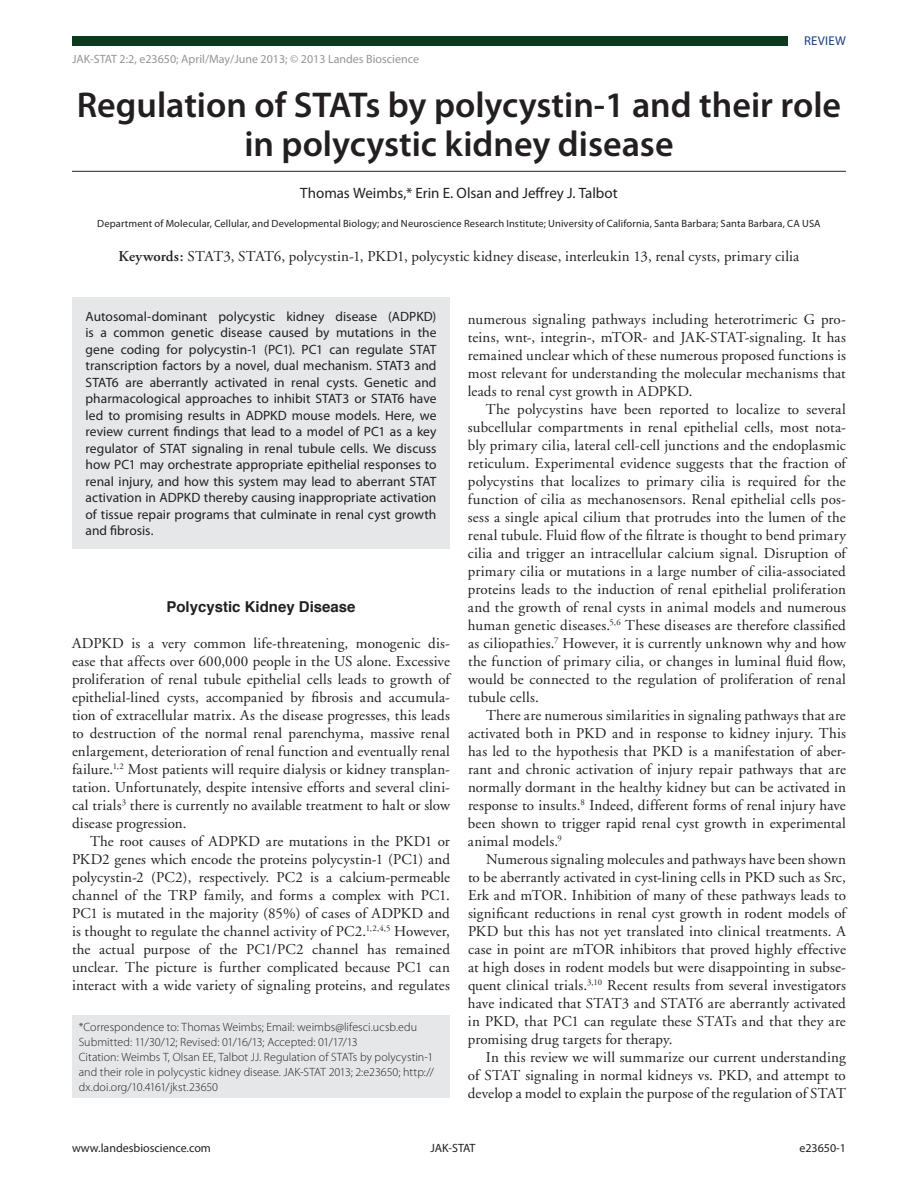
<style>
.page{position:relative;width:918px;height:1188px;background:#fff}
.page>*{position:absolute;margin:0;border:0;box-sizing:border-box;transform-origin:0 0}
.t1{font:600 36px/39px "Myriad Pro";color:#231f20;text-align:center}
.t2{font:15px/18px "Adobe Garamond";letter-spacing:.01em;color:#231f20;text-align:justify}
.t3{font:15px "Myriad Pro";color:#231f20}
.t4{font:700 15px "Helvetica";color:#231f20}
.t5{font:13.5px/16.5px "Myriad Pro";color:#231f20;text-align:justify}
.t6{font:12.75px "Myriad Pro";letter-spacing:.02em;color:#193f7c}
.t7{font:300 12px/15px "Myriad Pro";letter-spacing:.005em;color:#231f20}
.t8{font:12px "Myriad Pro";color:#939598}
.t9{font:12px "Myriad Pro";color:#231f20}
.t10{font:10.5px "Myriad Pro";letter-spacing:.015em;color:#231f20}
.s1{font-weight:600}
</style>
<div class="page">
<div style="left:72px;top:36px;width:715px;height:10px;background:#0b3b1c"></div>
<div style="left:72px;top:1016px;width:378px;height:82px;background:#e6e7e9"></div>
<div style="left:72px;top:297px;width:378px;height:252px;background:#e6e7e9"></div>
<hr style="left:72px;top:171px;width:774px;height:1px;background:#231f20">
<p class="t8" style="left:72px;top:52px;width:349px">JAK-STAT 2:2, e23650; April/May/June 2013; © 2013 Landes Bioscience</p>
<p class="t6" style="left:804px;top:32px;width:43px">REVIEW</p>
<h1 class="t1" style="left:77px;top:85px;width:766px">Regulation of STATs by polycystin-1 and their role in polycystic kidney disease</h1>
<p class="t3" style="left:300px;top:184px;width:319px">Thomas Weimbs,* Erin E. Olsan and Jeffrey J. Talbot</p>
<p class="t10" style="left:97px;top:217px;width:725px">Department of Molecular, Cellular, and Developmental Biology; and Neuroscience Research Institute; University of California, Santa Barbara; Santa Barbara, CA USA</p>
<p class="t2" style="left:119px;top:248px;width:682px"><span class="s1">Keywords:</span> STAT3, STAT6, polycystin-1, PKD1, polycystic kidney disease, interleukin 13, renal cysts, primary cilia</p>
<p class="t5" style="left:86px;top:308px;width:353px">Autosomal-dominant polycystic kidney disease (ADPKD) is a common genetic disease caused by mutations in the gene coding for polycystin-1 (PC1). PC1 can regulate STAT transcription factors by a novel, dual mechanism. STAT3 and STAT6 are aberrantly activated in renal cysts. Genetic and pharmacological approaches to inhibit STAT3 or STAT6 have led to promising results in ADPKD mouse models. Here, we review current findings that lead to a model of PC1 as a key regulator of STAT signaling in renal tubule cells. We discuss how PC1 may orchestrate appropriate epithelial responses to renal injury, and how this system may lead to aberrant STAT activation in ADPKD thereby causing inappropriate activation of tissue repair programs that culminate in renal cyst growth and fibrosis.</p>
<p class="t4" style="left:166px;top:595px;width:191px">Polycystic Kidney Disease</p>
<p class="t2" style="left:72px;top:635px;width:380px">ADPKD is a very common life-threatening, monogenic dis&shy;ease that affects over 600,000 people in the US alone. Excessive proliferation of renal tubule epithelial cells leads to growth of epithelial-lined cysts, accompanied by fibrosis and accumula&shy;tion of extracellular matrix. As the disease progresses, this leads to destruction of the normal renal parenchyma, massive renal enlargement, deterioration of renal function and eventually renal failure.<sup>1,2</sup> Most patients will require dialysis or kidney transplan&shy;tation. Unfortunately, despite intensive efforts and several clini&shy;cal trials<sup>3</sup> there is currently no available treatment to halt or slow disease progression.</p>
<p class="t2" style="left:72px;top:833px;width:380px;text-indent:18px">The root causes of ADPKD are mutations in the PKD1 or PKD2 genes which encode the proteins polycystin-1 (PC1) and polycystin-2 (PC2), respectively. PC2 is a calcium-permeable channel of the TRP family, and forms a complex with PC1.<br>PC1 is mutated in the majority (85%) of cases of ADPKD and is thought to regulate the channel activity of PC2.<sup>1,2,4,5</sup> However, the actual purpose of the PC1/PC2 channel has remained unclear. The picture is further complicated because PC1 can interact with a wide variety of signaling proteins, and regulates</p>
<p class="t7" style="left:79px;top:1020px;width:357px">*Correspondence to: Thomas Weimbs; Email: weimbs@lifesci.ucsb.edu Submitted: 11/30/12; Revised: 01/16/13; Accepted: 01/17/13<br>Citation: Weimbs T, Olsan EE, Talbot JJ. Regulation of STATs by polycystin-1 and their role in polycystic kidney disease. JAK-STAT 2013; 2:e23650; http:// dx.doi.org/10.4161/jkst.23650</p>
<p class="t2" style="left:468px;top:311px;width:379px">numerous signaling pathways including heterotrimeric G pro&shy;teins, wnt-, integrin-, mTOR- and JAK-STAT-signaling. It has remained unclear which of these numerous proposed functions is most relevant for understanding the molecular mechanisms that leads to renal cyst growth in ADPKD.</p>
<p class="t2" style="left:468px;top:401px;width:380px;text-indent:18px">The polycystins have been reported to localize to several subcellular compartments in renal epithelial cells, most nota&shy;bly primary cilia, lateral cell-cell junctions and the endoplasmic reticulum. Experimental evidence suggests that the fraction of polycystins that localizes to primary cilia is required for the function of cilia as mechanosensors. Renal epithelial cells pos&shy;sess a single apical cilium that protrudes into the lumen of the renal tubule. Fluid flow of the filtrate is thought to bend primary cilia and trigger an intracellular calcium signal. Disruption of primary cilia or mutations in a large number of cilia-associated proteins leads to the induction of renal epithelial proliferation and the growth of renal cysts in animal models and numerous human genetic diseases.<sup>5,6</sup> These diseases are therefore classified as ciliopathies.<sup>7</sup> However, it is currently unknown why and how the function of primary cilia, or changes in luminal fluid flow, would be connected to the regulation of proliferation of renal tubule cells.</p>
<p class="t2" style="left:468px;top:707px;width:380px;text-indent:18px">There are numerous similarities in signaling pathways that are activated both in PKD and in response to kidney injury. This has led to the hypothesis that PKD is a manifestation of aber&shy;rant and chronic activation of injury repair pathways that are normally dormant in the healthy kidney but can be activated in response to insults.<sup>8</sup> Indeed, different forms of renal injury have been shown to trigger rapid renal cyst growth in experimental animal models.<sup>9</sup></p>
<p class="t2" style="left:468px;top:851px;width:380px;text-indent:18px">Numerous signaling molecules and pathways have been shown to be aberrantly activated in cyst-lining cells in PKD such as Src, Erk and mTOR. Inhibition of many of these pathways leads to significant reductions in renal cyst growth in rodent models of PKD but this has not yet translated into clinical treatments. A case in point are mTOR inhibitors that proved highly effective at high doses in rodent models but were disappointing in subse&shy;quent clinical trials.<sup>3,10</sup> Recent results from several investigators have indicated that STAT3 and STAT6 are aberrantly activated in PKD, that PC1 can regulate these STATs and that they are promising drug targets for therapy.</p>
<p class="t2" style="left:468px;top:1049px;width:379px;text-indent:18px">In this review we will summarize our current understanding of STAT signaling in normal kidneys vs. PKD, and attempt to develop a model to explain the purpose of the regulation of STAT</p>
<p class="t9" style="left:72px;top:1141px;width:140px">www.landesbioscience.com</p>
<p class="t9" style="left:430px;top:1141px;width:47px">JAK-STAT</p>
<p class="t9" style="left:799px;top:1141px;width:48px">e23650-1</p>
</div>
